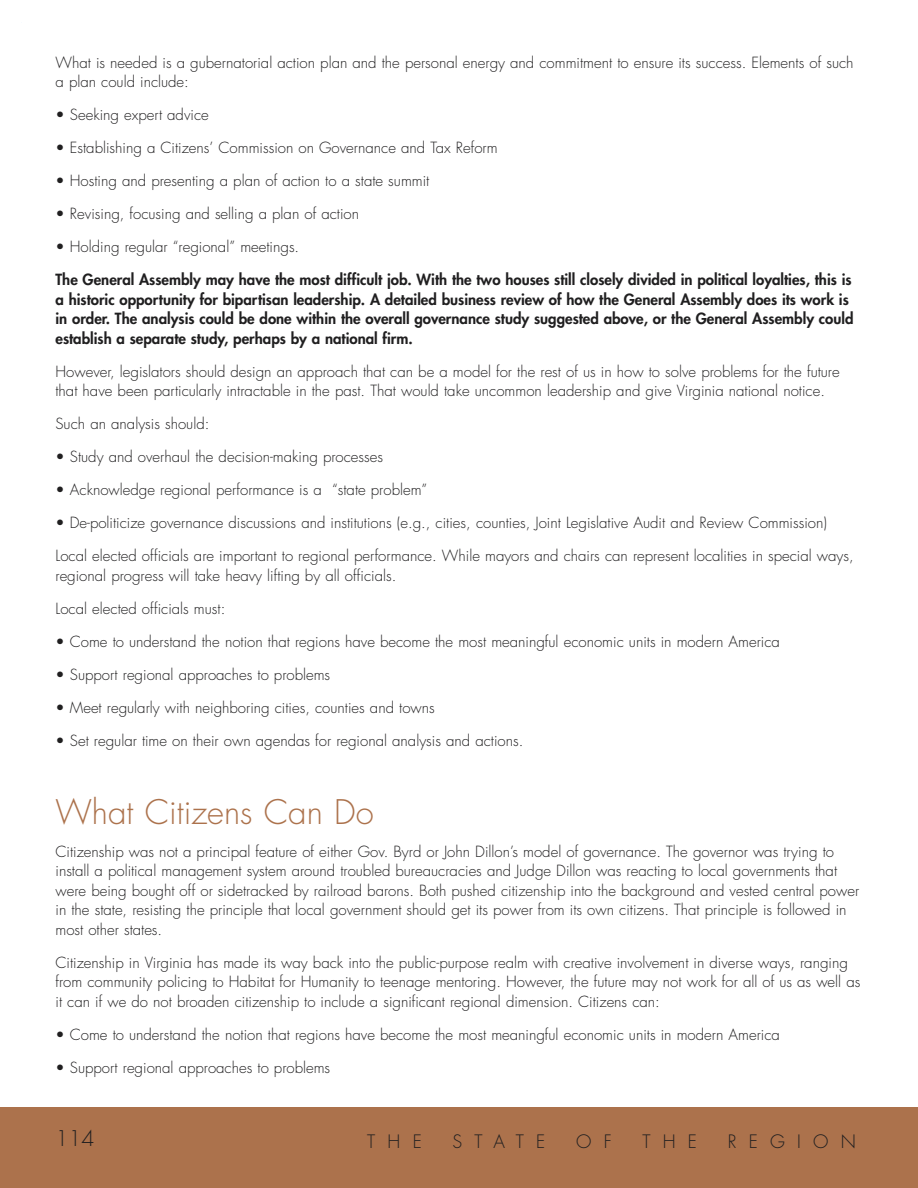
<style>
.page{position:relative;width:918px;height:1188px;background:#fff}
.page>*{position:absolute;margin:0;border:0;box-sizing:border-box;transform-origin:0 0}
.t1{font:300 33px "Futura";color:#ac724c}
.t2{font:300 21px "Futura";color:#201f20}
.t3{font:300 18px "Futura";letter-spacing:.68em;color:#201f20}
.t4{font:300 15px/19.5px "Futura";color:#201f20}
.t5{font:800 15px/19.5px "Futura";color:#201f20}
</style>
<div class="page">
<div style="left:0;top:1107px;width:918px;height:81px;background:#ac724c"></div>
<p class="t4" style="left:56px;top:54px;width:800px">What is needed is a gubernatorial action plan and the personal energy and commitment to ensure its success. Elements of such a plan could include:</p>
<p class="t4" style="left:56px;top:106px;width:155px">• Seeking expert advice</p>
<p class="t4" style="left:56px;top:139px;width:444px">• Establishing a Citizens’ Commission on Governance and Tax Reform</p>
<p class="t4" style="left:56px;top:172px;width:375px">• Hosting and presenting a plan of action to a state summit</p>
<p class="t4" style="left:56px;top:205px;width:305px">• Revising, focusing and selling a plan of action</p>
<p class="t4" style="left:56px;top:238px;width:245px">• Holding regular “regional” meetings.</p>
<p class="t5" style="left:56px;top:271px;width:800px">The General Assembly may have the most difficult job. With the two houses still closely divided in political loyalties, this is a historic opportunity for bipartisan leadership. A detailed business review of how the General Assembly does its work is in order. The analysis could be done within the overall governance study suggested above, or the General Assembly could establish a separate study, perhaps by a national firm.</p>
<p class="t4" style="left:56px;top:363px;width:786px">However, legislators should design an approach that can be a model for the rest of us in how to solve problems for the future that have been particularly intractable in the past. That would take uncommon leadership and give Virginia national notice.</p>
<p class="t4" style="left:56px;top:415px;width:155px">Such an analysis should:</p>
<p class="t4" style="left:56px;top:448px;width:329px">• Study and overhaul the decision-making processes</p>
<p class="t4" style="left:56px;top:481px;width:373px">• Acknowledge regional performance is a “state problem”</p>
<p class="t4" style="left:56px;top:514px;width:773px">• De-politicize governance discussions and institutions (e.g., cities, counties, Joint Legislative Audit and Review Commission)</p>
<p class="t4" style="left:56px;top:547px;width:800px">Local elected officials are important to regional performance. While mayors and chairs can represent localities in special ways, regional progress will take heavy lifting by all officials.</p>
<p class="t4" style="left:56px;top:600px;width:171px">Local elected officials must:</p>
<p class="t4" style="left:56px;top:633px;width:726px">• Come to understand the notion that regions have become the most meaningful economic units in modern America</p>
<p class="t4" style="left:56px;top:666px;width:276px">• Support regional approaches to problems</p>
<p class="t4" style="left:56px;top:699px;width:381px">• Meet regularly with neighboring cities, counties and towns</p>
<p class="t4" style="left:56px;top:732px;width:469px">• Set regular time on their own agendas for regional analysis and actions.</p>
<h1 class="t1" style="left:56px;top:797px;width:320px">What Citizens Can Do</h1>
<p class="t4" style="left:56px;top:843px;width:805px">Citizenship was not a principal feature of either Gov. Byrd or John Dillon’s model of governance. The governor was trying to install a political management system around troubled bureaucracies and Judge Dillon was reacting to local governments that were being bought off or sidetracked by railroad barons. Both pushed citizenship into the background and vested central power in the state, resisting the principle that local government should get its power from its own citizens. That principle is followed in most other states.</p>
<p class="t4" style="left:56px;top:954px;width:806px">Citizenship in Virginia has made its way back into the public-purpose realm with creative involvement in diverse ways, ranging from community policing to Habitat for Humanity to teenage mentoring. However, the future may not work for all of us as well as it can if we do not broaden citizenship to include a significant regional dimension. Citizens can:</p>
<p class="t4" style="left:56px;top:1026px;width:726px">• Come to understand the notion that regions have become the most meaningful economic units in modern America</p>
<p class="t4" style="left:56px;top:1059px;width:276px">• Support regional approaches to problems</p>
<h2 class="t2" style="left:56px;top:1129px;width:41px">114</h2>
<p class="t3" style="left:367px;top:1133px;width:56px">THE</p>
<p class="t3" style="left:452px;top:1133px;width:94px">STATE</p>
<p class="t3" style="left:576px;top:1133px;width:37px">O F</p>
<p class="t3" style="left:642px;top:1133px;width:56px">THE</p>
<p class="t3" style="left:728px;top:1133px;width:130px">REGION</p>
</div>
